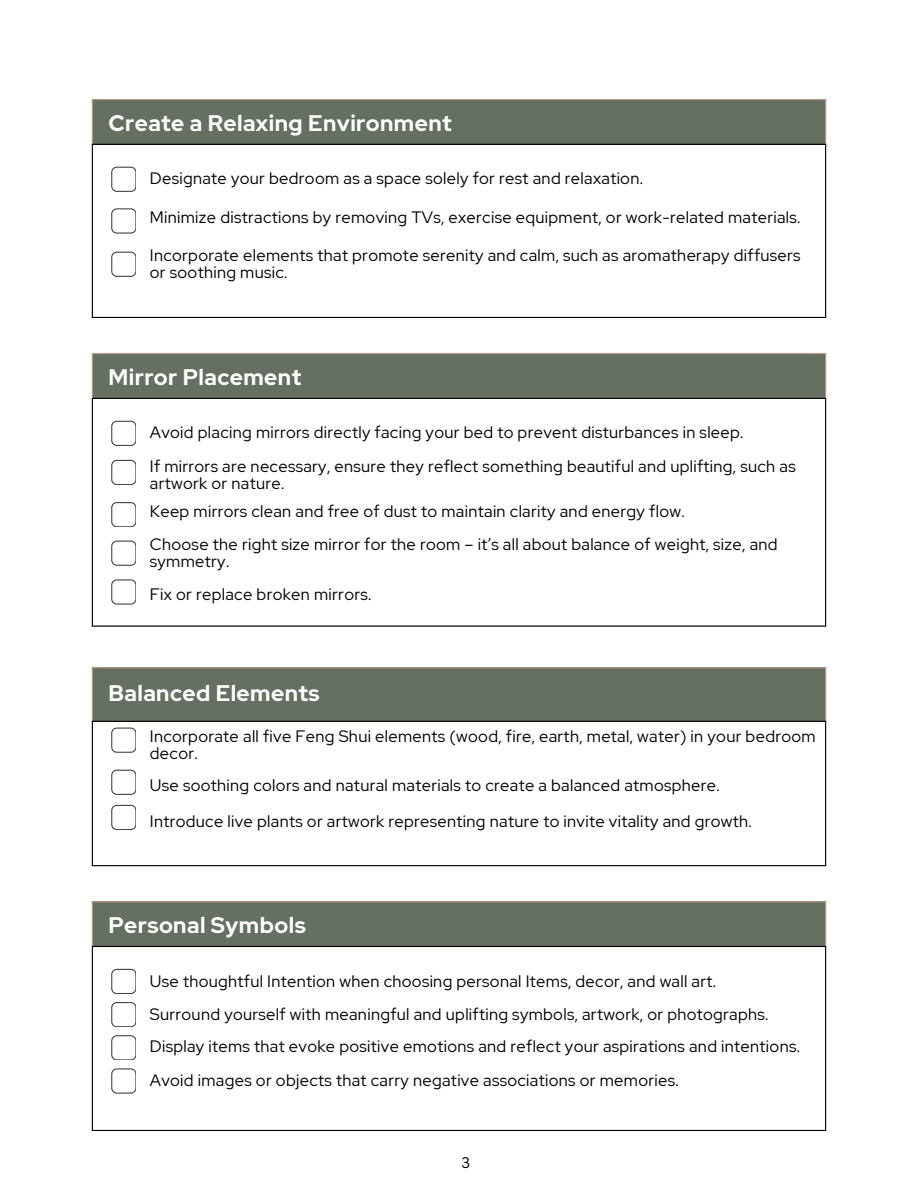
<style>
.page{position:relative;width:918px;height:1188px;background:#fff}
.page>*{position:absolute;margin:0;border:0;box-sizing:border-box;transform-origin:0 0}
.t1{font:700 22.5px "Red Hat Display";letter-spacing:.02em;color:#fff}
.t2{font:16.5px/16.8px "Red Hat Display";letter-spacing:.02em;color:#000}
.t3{font:15px "Canva Sans";color:#000}
</style>
<div class="page">
<div style="left:92px;top:99px;width:734px;height:46px;background:#657063"></div>
<hr style="left:92px;top:100px;width:1px;height:44px;background:#c09a85">
<hr style="left:825px;top:100px;width:1px;height:44px;background:#c09a85">
<hr style="left:92px;top:99px;width:734px;height:1px;background:#c09a85">
<hr style="left:92px;top:145px;width:1px;height:172px;background:#000">
<hr style="left:825px;top:145px;width:1px;height:172px;background:#000">
<hr style="left:92px;top:144px;width:734px;height:1px;background:#000">
<hr style="left:92px;top:317px;width:734px;height:1px;background:#000">
<svg style="left:111px;top:167px;width:25px;height:25px"></svg>
<svg style="left:111px;top:208px;width:25px;height:26px"></svg>
<svg style="left:111px;top:252px;width:25px;height:25px"></svg>
<div style="left:92px;top:353px;width:734px;height:46px;background:#657063"></div>
<hr style="left:92px;top:354px;width:1px;height:44px;background:#c09a85">
<hr style="left:825px;top:354px;width:1px;height:44px;background:#c09a85">
<hr style="left:92px;top:353px;width:734px;height:1px;background:#c09a85">
<hr style="left:92px;top:399px;width:1px;height:226px;background:#000">
<hr style="left:825px;top:399px;width:1px;height:226px;background:#000">
<hr style="left:92px;top:398px;width:734px;height:1px;background:#000">
<hr style="left:92px;top:625px;width:734px;height:2px;background:#000">
<svg style="left:111px;top:421px;width:25px;height:25px"></svg>
<svg style="left:111px;top:460px;width:25px;height:25px"></svg>
<svg style="left:111px;top:502px;width:25px;height:25px"></svg>
<svg style="left:111px;top:541px;width:25px;height:25px"></svg>
<svg style="left:111px;top:579px;width:25px;height:26px"></svg>
<div style="left:92px;top:901px;width:734px;height:46px;background:#657063"></div>
<hr style="left:92px;top:902px;width:1px;height:44px;background:#c09a85">
<hr style="left:825px;top:902px;width:1px;height:44px;background:#c09a85">
<hr style="left:92px;top:901px;width:734px;height:1px;background:#c09a85">
<hr style="left:92px;top:947px;width:1px;height:183px;background:#000">
<hr style="left:825px;top:947px;width:1px;height:183px;background:#000">
<hr style="left:92px;top:946px;width:734px;height:1px;background:#000">
<hr style="left:92px;top:1130px;width:734px;height:1px;background:#000">
<svg style="left:111px;top:969px;width:25px;height:25px"></svg>
<svg style="left:111px;top:1002px;width:25px;height:25px"></svg>
<svg style="left:111px;top:1035px;width:25px;height:25px"></svg>
<svg style="left:111px;top:1068px;width:25px;height:26px"></svg>
<div style="left:92px;top:667px;width:734px;height:55px;background:#657063"></div>
<hr style="left:92px;top:668px;width:1px;height:53px;background:#c09a85">
<hr style="left:825px;top:668px;width:1px;height:53px;background:#c09a85">
<hr style="left:92px;top:667px;width:734px;height:1px;background:#c09a85">
<hr style="left:92px;top:722px;width:1px;height:143px;background:#000">
<hr style="left:825px;top:722px;width:1px;height:143px;background:#000">
<hr style="left:92px;top:721px;width:734px;height:1px;background:#000">
<hr style="left:92px;top:865px;width:734px;height:1px;background:#000">
<svg style="left:111px;top:728px;width:25px;height:25px"></svg>
<svg style="left:111px;top:770px;width:25px;height:25px"></svg>
<svg style="left:111px;top:805px;width:25px;height:25px"></svg>
<h1 class="t1" style="left:109px;top:108px;width:345px">Create a Relaxing Environment</h1>
<p class="t2" style="left:150px;top:170px;width:495px">Designate your bedroom as a space solely for rest and relaxation.</p>
<p class="t2" style="left:150px;top:209px;width:652px">Minimize distractions by removing TVs, exercise equipment, or work-related materials.</p>
<p class="t2" style="left:150px;top:247px;width:652px">Incorporate elements that promote serenity and calm, such as aromatherapy diffusers or soothing music.</p>
<h1 class="t1" style="left:109px;top:362px;width:194px">Mirror Placement</h1>
<p class="t2" style="left:150px;top:424px;width:595px">Avoid placing mirrors directly facing your bed to prevent disturbances in sleep.</p>
<p class="t2" style="left:150px;top:457px;width:647px">If mirrors are necessary, ensure they reflect something beautiful and uplifting, such as artwork or nature.</p>
<p class="t2" style="left:150px;top:502px;width:536px">Keep mirrors clean and free of dust to maintain clarity and energy flow.</p>
<p class="t2" style="left:150px;top:536px;width:629px">Choose the right size mirror for the room – it’s all about balance of weight, size, and symmetry.</p>
<p class="t2" style="left:150px;top:586px;width:223px">Fix or replace broken mirrors.</p>
<p class="t1" style="left:109px;top:678px;width:212px">Balanced Elements</p>
<p class="t2" style="left:150px;top:728px;width:667px">Incorporate all five Feng Shui elements (wood, fire, earth, metal, water) in your bedroom decor.</p>
<p class="t2" style="left:150px;top:776px;width:571px">Use soothing colors and natural materials to create a balanced atmosphere.</p>
<p class="t2" style="left:150px;top:812px;width:604px">Introduce live plants or artwork representing nature to invite vitality and growth.</p>
<h1 class="t1" style="left:109px;top:910px;width:199px">Personal Symbols</h1>
<p class="t2" style="left:150px;top:972px;width:568px">Use thoughtful Intention when choosing personal Items, decor, and wall art.</p>
<p class="t2" style="left:150px;top:1005px;width:620px">Surround yourself with meaningful and uplifting symbols, artwork, or photographs.</p>
<p class="t2" style="left:150px;top:1038px;width:652px">Display items that evoke positive emotions and reflect your aspirations and intentions.</p>
<h1 class="t2" style="left:150px;top:1072px;width:530px">Avoid images or objects that carry negative associations or memories.</h1>
<p class="t3" style="left:461px;top:1152px;width:10px">3</p>
</div>
